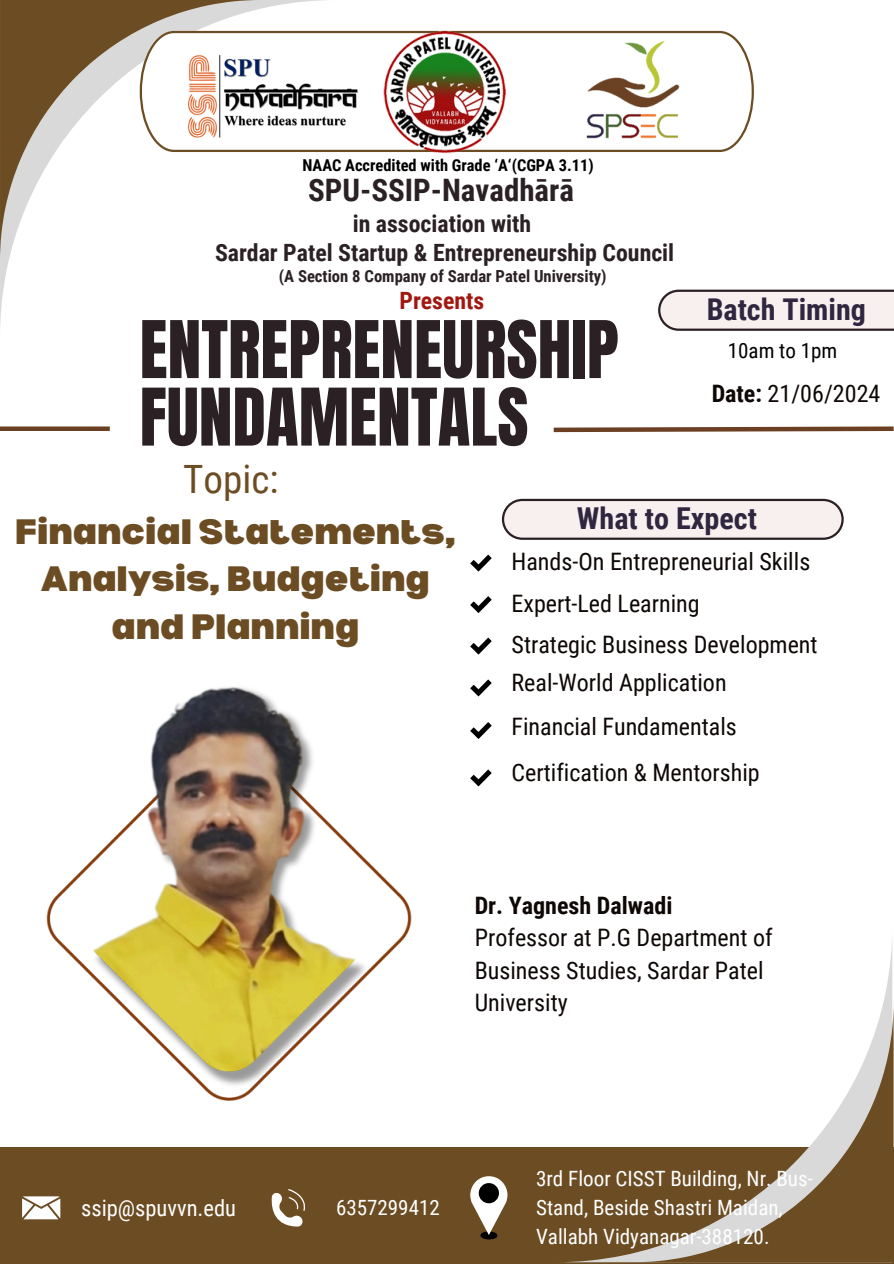
<style>
.page{position:relative;width:894px;height:1264px;background:#fff}
.page>*{position:absolute;margin:0;border:0;box-sizing:border-box;transform-origin:0 0}
.t1{font:67.5px/67.5px "Anton";color:#2b2125}
.t2{font:39px "Roboto Condensed";color:#6c4d23}
.t3{font:900 34.5px/47.2px "Bernoru";color:#6c4d23;text-align:center}
.t4{font:700 30.9px "Roboto Condensed";color:#2b2125}
.t5{font:700 30.15px "Roboto Condensed";color:#2e273f}
.t6{font:700 30px "Roboto Condensed";color:#2e273f}
.t7{font:24px/32.7px "Roboto Condensed";color:#0d0705}
.t8{font:700 23.85px/28.5px "Roboto Condensed";color:#2b2125;text-align:center}
.t9{font:700 23.85px "Roboto Condensed";color:#a11811}
.t10{font:22.5px "Roboto Condensed";color:#fff}
.t11{font:21px/29.2px "Roboto Condensed";color:#fff}
.t12{font:21px "Roboto Condensed";color:#000}
.t13{font:700 16.65px "Roboto Condensed";color:#2b2125}
.t14{font:700 16.35px "Roboto Condensed";color:#000}
.s1{font-weight:700}
</style>
<div class="page">
<svg style="left:0;top:0;width:336px;height:325px"></svg>
<svg style="left:0;top:0;width:261px;height:261px"></svg>
<div style="left:0;top:426px;width:110px;height:5px;background:#6b3f22"></div>
<svg style="left:553px;top:426px;width:340px;height:7px"></svg>
<svg style="left:140px;top:31px;width:613px;height:121px"></svg>
<img style="left:577px;top:30px;width:111px;height:119px">
<img style="left:383px;top:31px;width:123px;height:123px">
<img style="left:188px;top:44px;width:185px;height:93px">
<div style="left:501px;top:499px;width:342px;height:41px;background:#473e41;border-radius:21px"></div>
<svg style="left:501px;top:499px;width:342px;height:40px;background:#e4dcdc"></svg>
<svg style="left:470px;top:554px;width:21px;height:17px"></svg>
<svg style="left:470px;top:596px;width:21px;height:17px"></svg>
<svg style="left:470px;top:637px;width:21px;height:17px"></svg>
<svg style="left:470px;top:679px;width:21px;height:17px"></svg>
<svg style="left:470px;top:722px;width:21px;height:17px"></svg>
<svg style="left:470px;top:769px;width:21px;height:17px"></svg>
<div style="left:0;top:1147px;width:893px;height:116px;background:#6c4d23"></div>
<svg style="left:632px;top:1001px;width:261px;height:261px"></svg>
<svg style="left:271px;top:1189px;width:34px;height:38px"></svg>
<svg style="left:22px;top:1196px;width:39px;height:24px"></svg>
<div style="left:480px;top:1232px;width:17px;height:7px;background:#000;border-radius:50%"></div>
<svg style="left:470px;top:1176px;width:37px;height:58px"></svg>
<div style="left:478px;top:1182px;width:21px;height:21px;background:#000;border-radius:50%"></div>
<svg style="left:658px;top:289px;width:235px;height:42px"></svg>
<img style="left:46px;top:687px;width:366px;height:413px">
<h5 class="t14" style="left:302px;top:156px;width:292px">NAAC Accredited with Grade ‘A‘(CGPA 3.11)</h5>
<p class="t4" style="left:308px;top:172px;width:267px">SPU-SSIP-Navadhārā</p>
<p class="t8" style="left:215px;top:210px;width:460px">in association with<br>Sardar Patel Startup &amp; Entrepreneurship Council</p>
<p class="t13" style="left:279px;top:267px;width:329px">(A Section 8 Company of Sardar Patel University)</p>
<p class="t9" style="left:399px;top:287px;width:86px">Presents</p>
<p class="t1" style="left:140px;top:317px;width:480px">ENTREPRENEURSHIP<br>FUNDAMENTALS</p>
<h5 class="t6" style="left:706px;top:292px;width:161px">Batch Timing</h5>
<p class="t12" style="left:727px;top:338px;width:111px">10am to 1pm</p>
<p class="t7" style="left:711px;top:377px;width:170px"><span class="s1">Date:</span> 21/06/2024</p>
<p class="t2" style="left:183px;top:457px;width:97px">Topic:</p>
<p class="t3" style="left:15px;top:507px;width:442px">Financial Statements,<br>Analysis, Budgeting and Planning</p>
<h3 class="t5" style="left:576px;top:501px;width:181px">What to Expect</h3>
<h4 class="t7" style="left:511px;top:545px;width:300px">Hands-On Entrepreneurial Skills</h4>
<h3 class="t7" style="left:511px;top:587px;width:190px">Expert-Led Learning</h3>
<h1 class="t7" style="left:511px;top:629px;width:307px">Strategic Business Development</h1>
<h6 class="t7" style="left:511px;top:666px;width:216px">Real-World Application</h6>
<h2 class="t7" style="left:511px;top:710px;width:227px">Financial Fundamentals</h2>
<h5 class="t7" style="left:511px;top:756px;width:250px">Certification &amp; Mentorship</h5>
<p class="t7" style="left:474px;top:889px;width:299px"><span class="s1">Dr. Yagnesh Dalwadi<br></span>Professor at P.G Department of<br>Business Studies, Sardar Patel<br>University</p>
<p class="t10" style="left:81px;top:1195px;width:156px">ssip@spuvvn.edu</p>
<h5 class="t11" style="left:336px;top:1193px;width:105px">6357299412</h5>
<h5 class="t11" style="left:536px;top:1164px;width:278px">3rd Floor CISST Building, Nr. Bus-<br>Stand, Beside Shastri Maidan,<br>Vallabh Vidyanagar-388120.</h5>
</div>
